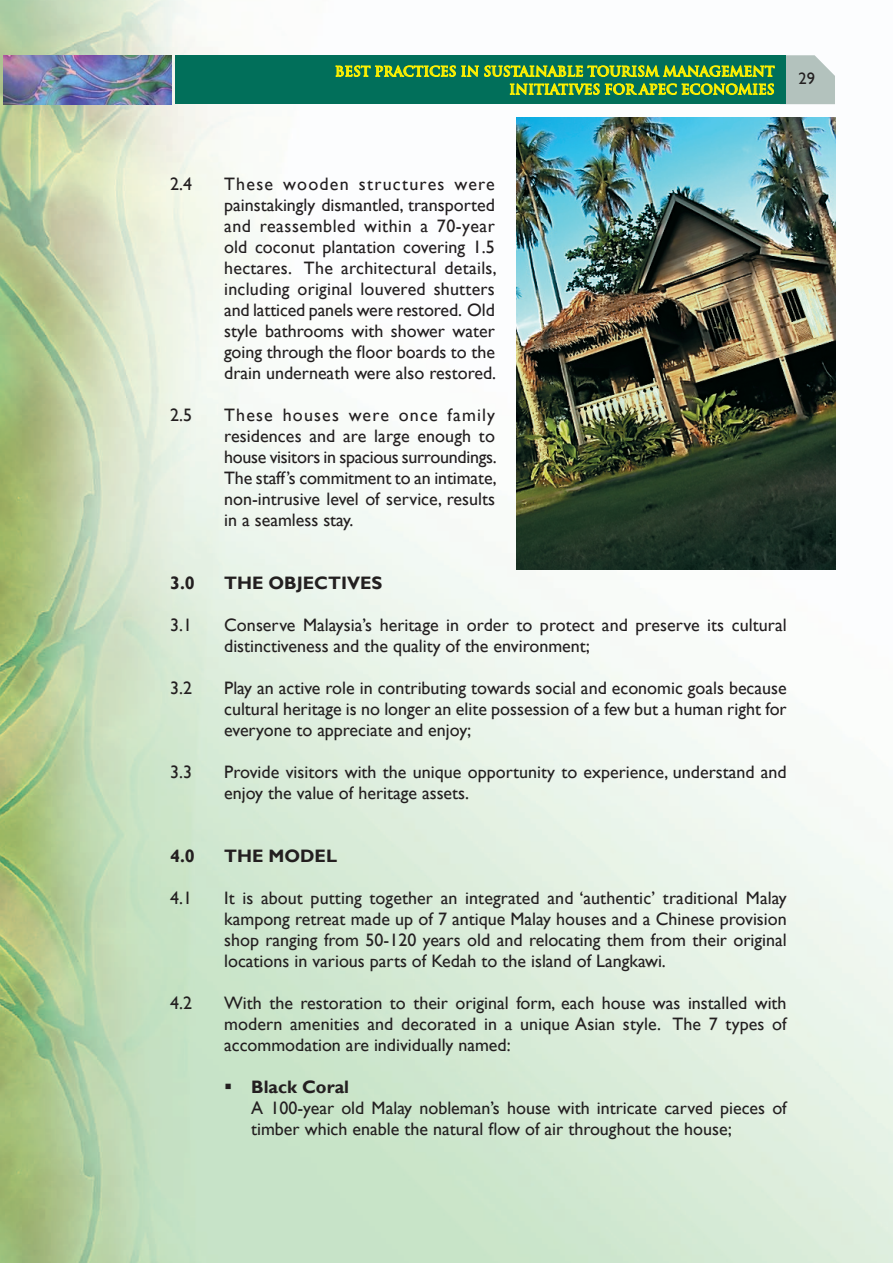
<style>
.page{position:relative;width:893px;height:1263px;background:#fff}
.page>*{position:absolute;margin:0;border:0;box-sizing:border-box;transform-origin:0 0}
.t1{font:18px/21px "Gill Sans";color:#231f20;text-align:justify}
.t2{font:700 18px "Gill Sans";color:#231f20}
.t3{font:16.5px "Gill Sans";color:#231f20}
.t4{font:700 13.5px/18px "Trajan";color:#fff101;text-align:right}
.s1{font-weight:700}
</style>
<div class="page">
<img style="left:0;top:0;width:893px;height:1263px">
<img style="left:4px;top:55px;width:167px;height:49px">
<div style="left:175px;top:55px;width:611px;height:49px;background:#016f5a"></div>
<svg style="left:335px;top:32px;width:500px;height:72px"></svg>
<img style="left:516px;top:117px;width:319px;height:452px">
<p class="t4" style="left:335px;top:62px;width:441px">BEST PRACTICES IN SUSTAINABLE TOURISM MANAGEMENT<br>INITIATIVES FOR APEC ECONOMIES</p>
<p class="t3" style="left:798px;top:69px;width:18px">29</p>
<p class="t1" style="left:170px;top:174px;width:23px">2.4</p>
<p class="t1" style="left:224px;top:174px;width:274px">These wooden structures were painstakingly dismantled, transported and reassembled within a 70-year old coconut plantation covering 1.5 hectares. The architectural details, including original louvered shutters and latticed panels were restored. Old style bathrooms with shower water going through the floor boards to the drain underneath were also restored.</p>
<p class="t1" style="left:170px;top:405px;width:23px">2.5</p>
<p class="t1" style="left:224px;top:405px;width:274px">These houses were once family residences and are large enough to house visitors in spacious surroundings.<br>The staff’s commitment to an intimate, non-intrusive level of service, results in a seamless stay.</p>
<p class="t2" style="left:170px;top:572px;width:26px">3.0</p>
<p class="t2" style="left:224px;top:572px;width:160px">THE OBJECTIVES</p>
<p class="t1" style="left:170px;top:615px;width:23px">3.1</p>
<p class="t1" style="left:224px;top:615px;width:564px">Conserve Malaysia’s heritage in order to protect and preserve its cultural distinctiveness and the quality of the environment;</p>
<p class="t1" style="left:170px;top:678px;width:23px">3.2</p>
<p class="t1" style="left:224px;top:678px;width:564px">Play an active role in contributing towards social and economic goals because cultural heritage is no longer an elite possession of a few but a human right for everyone to appreciate and enjoy;</p>
<p class="t1" style="left:170px;top:762px;width:23px">3.3</p>
<p class="t1" style="left:224px;top:762px;width:564px">Provide visitors with the unique opportunity to experience, understand and enjoy the value of heritage assets.</p>
<p class="t2" style="left:170px;top:845px;width:26px">4.0</p>
<p class="t2" style="left:224px;top:845px;width:114px">THE MODEL</p>
<p class="t1" style="left:170px;top:888px;width:23px">4.1</p>
<p class="t1" style="left:224px;top:888px;width:564px">It is about putting together an integrated and ‘authentic’ traditional Malay kampong retreat made up of 7 antique Malay houses and a Chinese provision shop ranging from 50-120 years old and relocating them from their original locations in various parts of Kedah to the island of Langkawi.</p>
<p class="t1" style="left:170px;top:993px;width:23px">4.2</p>
<p class="t1" style="left:224px;top:993px;width:564px">With the restoration to their original form, each house was installed with modern amenities and decorated in a unique Asian style. The 7 types of accommodation are individually named:</p>
<p class="t1" style="left:251px;top:1077px;width:537px;text-align:left;text-indent:-27px">▪ <span class="s1">Black Coral<br></span>A 100-year old Malay nobleman’s house with intricate carved pieces of timber which enable the natural flow of air throughout the house;</p>
</div>
